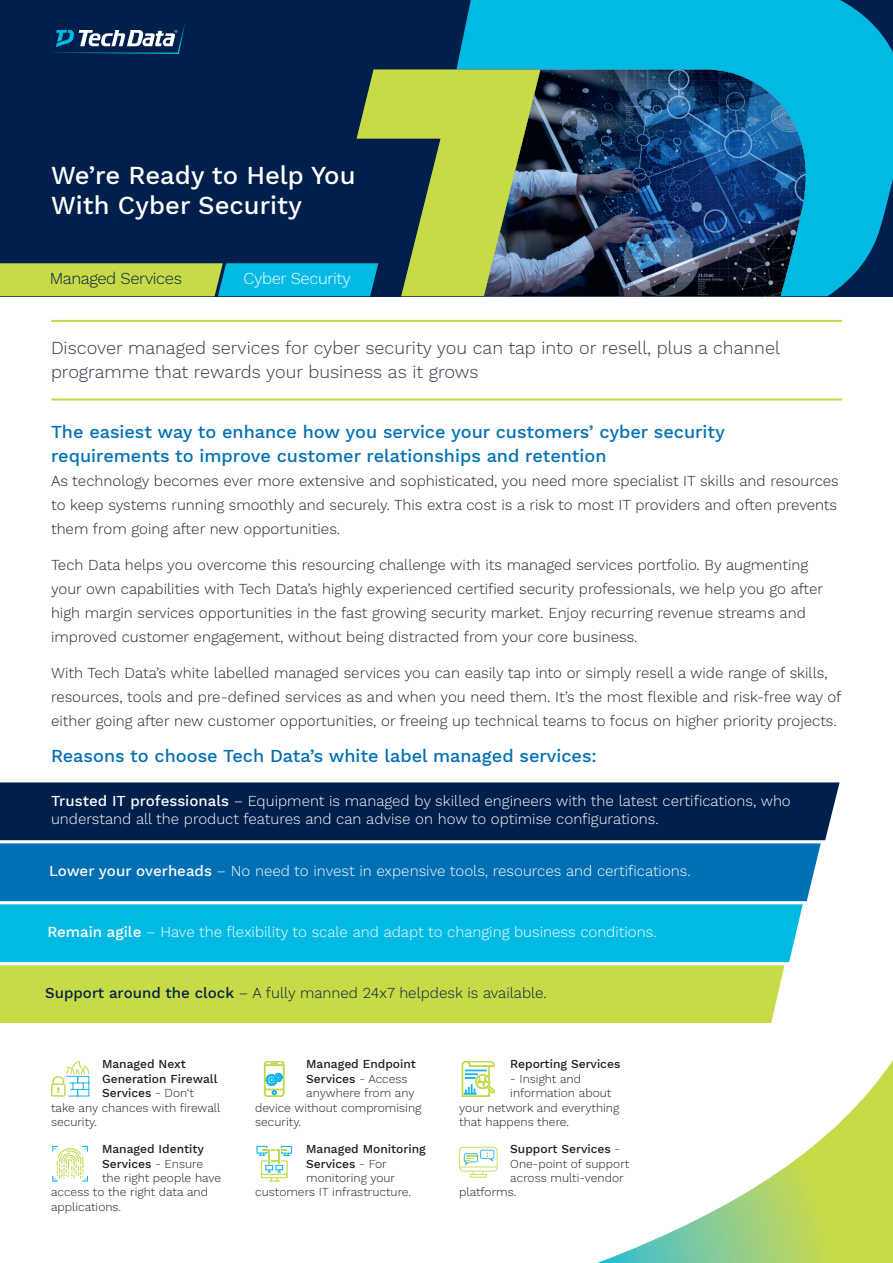
<style>
.page{position:relative;width:893px;height:1263px;background:#fff}
.page>*{position:absolute;margin:0;border:0;box-sizing:border-box;transform-origin:0 0}
.t1{font:500 25.5px/30px "Work Sans";color:#fff}
.t2{font:500 18px/24px "Work Sans";color:#006fb3}
.t3{font:300 18px/24px "Work Sans";color:#2e3643}
.t4{font:300 16.5px "Work Sans";letter-spacing:-.025em;color:#001f4b}
.t5{font:300 16.5px "Work Sans";letter-spacing:-.025em;color:#fff}
.t6{font:300 15px/24px "Work Sans";color:#231f20}
.t7{font:300 15px/18px "Work Sans";color:#fff}
.t8{font:300 15px "Work Sans";color:#001f4b}
.t9{font:300 12px "Work Sans";color:#1b1922}
.t10{font:500 12px "Work Sans";color:#1b1922}
.s1{font-weight:500}
.s2{font-weight:300}
</style>
<div class="page">
<svg style="left:597px;top:1060px;width:296px;height:203px"></svg>
<div style="left:0;top:0;width:893px;height:296px;background:#001f4b"></div>
<img style="left:456px;top:0;width:437px;height:296px">
<svg style="left:51px;top:24px;width:134px;height:30px"></svg>
<svg style="left:51px;top:320px;width:791px;height:2px;background:#c9db4b"></svg>
<svg style="left:51px;top:398px;width:791px;height:3px;background:#d8e57f"></svg>
<svg style="left:0;top:69px;width:540px;height:227px"></svg>
<div style="left:0;top:782px;width:840px;height:58px;background:#001f4b"></div>
<div style="left:0;top:843px;width:821px;height:58px;background:#006fb3"></div>
<div style="left:0;top:904px;width:803px;height:58px;background:#00bae4"></div>
<div style="left:0;top:965px;width:785px;height:58px;background:#c8da46"></div>
<svg style="left:51px;top:1061px;width:38px;height:36px"></svg>
<svg style="left:52px;top:1146px;width:36px;height:35px"></svg>
<svg style="left:264px;top:1061px;width:20px;height:36px"></svg>
<svg style="left:256px;top:1146px;width:36px;height:35px"></svg>
<svg style="left:462px;top:1061px;width:33px;height:36px"></svg>
<svg style="left:459px;top:1147px;width:38px;height:31px"></svg>
<h1 class="t1" style="left:51px;top:161px;width:306px">We’re Ready to Help You<br>With Cyber Security</h1>
<p class="t4" style="left:50px;top:269px;width:134px">Managed Services</p>
<p class="t5" style="left:244px;top:269px;width:109px">Cyber Security</p>
<p class="t3" style="left:51px;top:337px;width:730px">Discover managed services for cyber security you can tap into or resell, plus a channel programme that rewards your business as it grows</p>
<p class="t2" style="left:51px;top:421px;width:675px">The easiest way to enhance how you service your customers’ cyber security requirements to improve customer relationships and retention</p>
<p class="t6" style="left:51px;top:470px;width:789px;text-align:justify">As technology becomes ever more extensive and sophisticated, you need more specialist IT skills and resources to keep systems running smoothly and securely. This extra cost is a risk to most IT providers and often prevents them from going after new opportunities.</p>
<p class="t6" style="left:51px;top:554px;width:774px">Tech Data helps you overcome this resourcing challenge with its managed services portfolio. By augmenting your own capabilities with Tech Data’s highly experienced certified security professionals, we help you go after high margin services opportunities in the fast growing security market. Enjoy recurring revenue streams and improved customer engagement, without being distracted from your core business.</p>
<p class="t6" style="left:51px;top:662px;width:792px">With Tech Data’s white labelled managed services you can easily tap into or simply resell a wide range of skills, resources, tools and pre-defined services as and when you need them. It’s the most flexible and risk-free way of either going after new customer opportunities, or freeing up technical teams to focus on higher priority projects.</p>
<p class="t2" style="left:51px;top:745px;width:547px">Reasons to choose Tech Data’s white label managed services:</p>
<p class="t7" style="left:51px;top:793px;width:741px"><span class="s1">Trusted IT professionals</span> – Equipment is managed by skilled engineers with the latest certifications, who understand all the product features and can advise on how to optimise configurations.</p>
<p class="t7" style="left:49px;top:863px;width:643px"><span class="s1">Lower your overheads</span> – No need to invest in expensive tools, resources and certifications.</p>
<p class="t7" style="left:47px;top:924px;width:611px"><span class="s1">Remain agile</span> – Have the flexibility to scale and adapt to changing business conditions.</p>
<p class="t8" style="left:45px;top:984px;width:503px"><span class="s1">Support around the clock</span> – A fully manned 24x7 helpdesk is available.</p>
<p class="t10" style="left:102px;top:1057px;width:85px">Managed Next</p>
<p class="t10" style="left:102px;top:1072px;width:117px">Generation Firewall</p>
<p class="t10" style="left:102px;top:1086px;width:93px">Services <span class="s2">- Don‘t</span></p>
<p class="t9" style="left:51px;top:1100px;width:171px">take any chances with firewall</p>
<p class="t9" style="left:51px;top:1115px;width:48px">security.</p>
<p class="t10" style="left:102px;top:1142px;width:104px">Managed Identity</p>
<p class="t10" style="left:102px;top:1156px;width:103px">Services <span class="s2">- Ensure</span></p>
<p class="t9" style="left:102px;top:1171px;width:121px">the right people have</p>
<p class="t9" style="left:51px;top:1185px;width:159px">access to the right data and</p>
<p class="t9" style="left:51px;top:1200px;width:72px">applications.</p>
<p class="t10" style="left:306px;top:1057px;width:111px">Managed Endpoint</p>
<p class="t10" style="left:306px;top:1072px;width:103px">Services <span class="s2">- Access</span></p>
<p class="t9" style="left:306px;top:1086px;width:110px">anywhere from any</p>
<p class="t9" style="left:255px;top:1100px;width:168px">device without compromising</p>
<p class="t9" style="left:255px;top:1115px;width:48px">security.</p>
<p class="t10" style="left:306px;top:1142px;width:121px">Managed Monitoring</p>
<p class="t10" style="left:306px;top:1156px;width:82px">Services <span class="s2">- For</span></p>
<p class="t9" style="left:306px;top:1171px;width:90px">monitoring your</p>
<p class="t9" style="left:255px;top:1185px;width:158px">customers IT infrastructure.</p>
<p class="t10" style="left:510px;top:1057px;width:112px">Reporting Services</p>
<p class="t9" style="left:510px;top:1072px;width:72px">- Insight and</p>
<p class="t9" style="left:510px;top:1086px;width:103px">information about</p>
<p class="t9" style="left:459px;top:1100px;width:162px">your network and everything</p>
<p class="t9" style="left:459px;top:1115px;width:111px">that happens there.</p>
<p class="t10" style="left:510px;top:1142px;width:111px">Support Services <span class="s2">-</span></p>
<p class="t9" style="left:510px;top:1156px;width:120px">One-point of support</p>
<p class="t9" style="left:510px;top:1171px;width:115px">across multi-vendor</p>
<p class="t9" style="left:459px;top:1185px;width:59px">platforms.</p>
</div>
